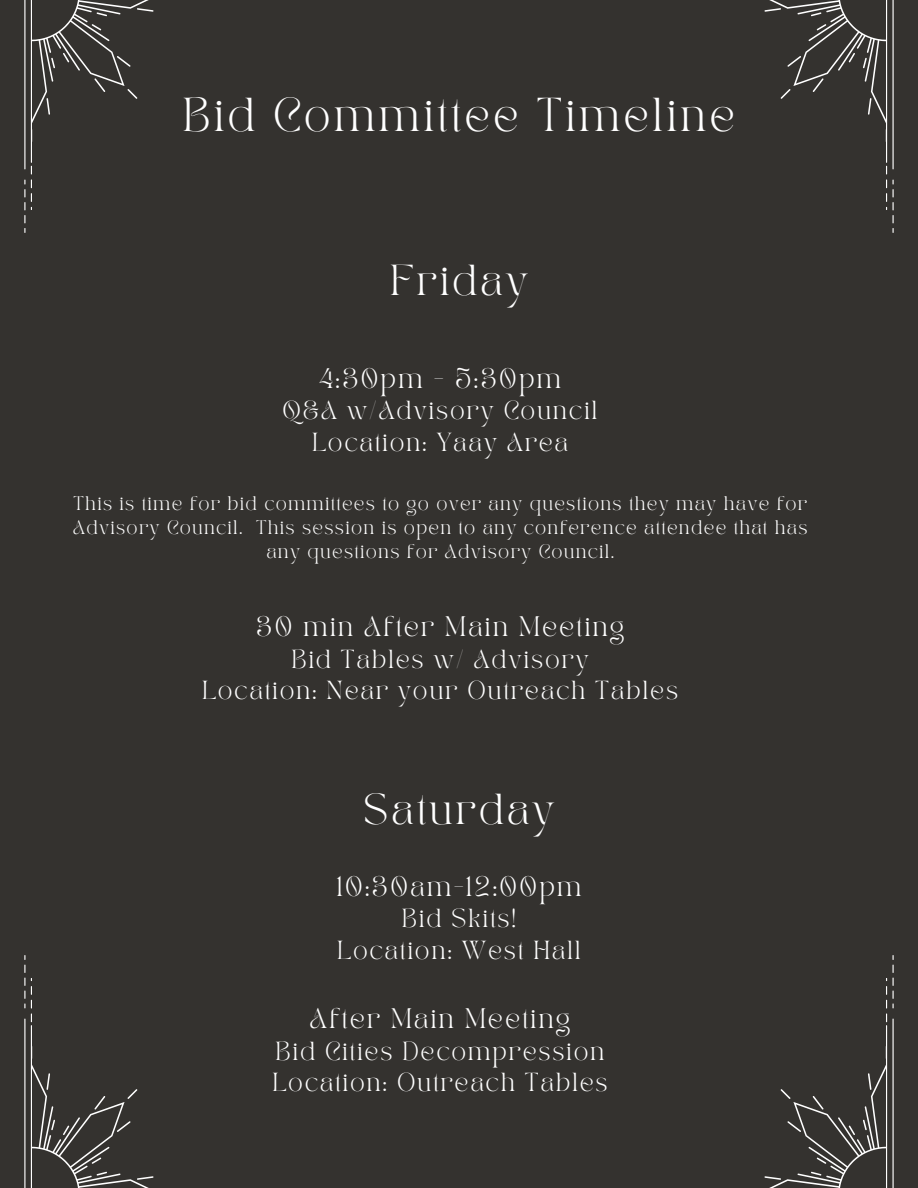
<style>
.page{position:relative;width:918px;height:1188px;background:#34322f}
.page>*{position:absolute;margin:0;border:0;box-sizing:border-box;transform-origin:0 0}
.t1{font:33.3px "TAN PEARL Regular";letter-spacing:.095em;color:#fff}
.t2{font:30.3px "TAN PEARL Regular";letter-spacing:.095em;color:#fff}
.t3{font:19.8px "TAN PEARL Regular";letter-spacing:.09em;color:#fff}
.t4{font:18.3px "TAN PEARL Regular";letter-spacing:.095em;color:#fff}
.t5{font:13.8px/23.7px "TAN PEARL Regular";letter-spacing:.095em;color:#fff;text-align:center}
</style>
<div class="page">
<svg style="left:764px;top:0;width:130px;height:233px"></svg>
<svg style="left:24px;top:0;width:130px;height:233px"></svg>
<svg style="left:764px;top:955px;width:130px;height:233px"></svg>
<svg style="left:24px;top:955px;width:130px;height:233px"></svg>
<p class="t1" style="left:183px;top:97px;width:554px">Bid Committee Timeline</p>
<p class="t2" style="left:390px;top:264px;width:139px">Friday</p>
<p class="t3" style="left:319px;top:367px;width:244px">4:30pm - 5:30pm</p>
<p class="t4" style="left:283px;top:400px;width:316px">Q&amp;A w/Advisory Council</p>
<p class="t4" style="left:312px;top:432px;width:258px">Location: Yaay Area</p>
<p class="t5" style="left:73px;top:493px;width:736px">This is time for bid committees to go over any questions they may have for<br>Advisory Council. This session is open to any conference attendee that has any questions for Advisory Council.</p>
<p class="t3" style="left:256px;top:616px;width:370px">30 min After Main Meeting</p>
<p class="t4" style="left:291px;top:649px;width:299px">Bid Tables w/ Advisory</p>
<p class="t4" style="left:202px;top:681px;width:478px">Location: Near your Outreach Tables</p>
<p class="t2" style="left:364px;top:793px;width:192px">Saturday</p>
<p class="t3" style="left:336px;top:875px;width:247px">10:30am-12:00pm</p>
<p class="t4" style="left:402px;top:908px;width:116px">Bid Skits!</p>
<p class="t4" style="left:337px;top:940px;width:245px">Location: West Hall</p>
<p class="t3" style="left:310px;top:1008px;width:262px">After Main Meeting</p>
<p class="t4" style="left:276px;top:1041px;width:331px">Bid Cities Decompression</p>
<p class="t4" style="left:272px;top:1072px;width:337px">Location: Outreach Tables</p>
</div>
